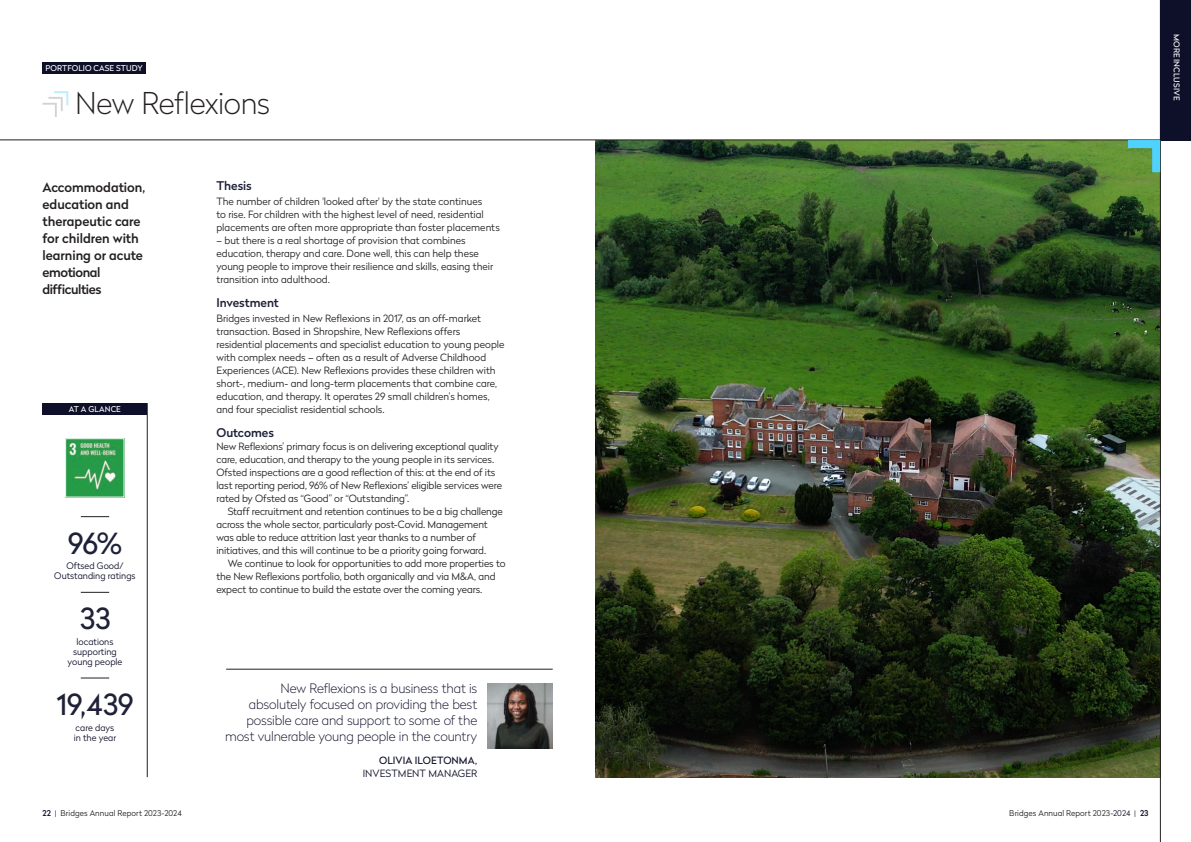
<style>
.page{position:relative;width:1191px;height:842px;background:#fff}
.page>*{position:absolute;margin:0;border:0;box-sizing:border-box;transform-origin:0 0}
.BODY_-_COPY{font:100 30px "Radikal";letter-spacing:-.02em;color:#231f20}
.Blue_Subtitle_12pt{font:29px "Radikal";letter-spacing:-.005em;color:#1e2137}
.BODY_-_COPY-2{font:100 13px/16px "Radikal";letter-spacing:-.01em;color:#0e0f28;text-align:right}
.Blue_Subtitle_20pt{font:500 13px/17px "Radikal";letter-spacing:-.005em;color:#231f20}
.Blue_Subtitle_12pt_-_Left{font:500 12px "Radikal";letter-spacing:-.005em;color:#1e2137}
.Blue_Subtitle_12pt_-_Left-2{font:300 10px/13px "Radikal";letter-spacing:-.005em;color:#231f20}
.Blue_Subtitle_12pt-2{font:300 10px/13px "Radikal";letter-spacing:.005em;color:#0e0f28;text-align:right}
.BODY_-_COPY-3{font:300 9px/10px "Radikal";color:#0e0f28;text-align:center}
.t1{font:300 8px "Radikal";letter-spacing:.01em;color:#231f20}
.BODY_-_COPY-4{font:8px "Radikal";letter-spacing:.015em;color:#fff}
.s1{font-weight:400}
.s2{font-weight:500;color:#0e0f28}
.s3{color:#0e0f28}
</style>
<div class="page">
<img style="left:595px;top:141px;width:565px;height:636px">
<div style="left:43px;top:62px;width:103px;height:12px;background:#0e0f28"></div>
<hr style="left:1160px;top:0;width:1px;height:842px;background:#231f20">
<hr style="left:0;top:140px;width:1191px;height:1px;background:#231f20">
<div style="left:1160px;top:0;width:31px;height:140px;background:#0e0f28"></div>
<img style="left:67px;top:440px;width:55px;height:55px">
<div style="left:65px;top:438px;width:59px;height:59px;border:1px solid #fff"></div>
<svg style="left:81px;top:516px;width:28px;height:1px"></svg>
<svg style="left:81px;top:592px;width:28px;height:1px"></svg>
<svg style="left:81px;top:678px;width:28px;height:1px"></svg>
<hr style="left:147px;top:403px;width:1px;height:374px;background:#231f20">
<div style="left:43px;top:403px;width:104px;height:12px;background:#0e0f28"></div>
<svg style="left:1128px;top:140px;width:32px;height:32px"></svg>
<img style="left:488px;top:683px;width:65px;height:65px">
<hr style="left:226px;top:669px;width:327px;height:1px;background:#231f20">
<svg style="left:43px;top:91px;width:25px;height:26px"></svg>
<p class="BODY_-_COPY-4" style="left:45px;top:63px;width:99px">PORTFOLIO CASE STUDY</p>
<p class="BODY_-_COPY" style="left:75px;top:82px;width:196px">New Reflexions</p>
<p class="BODY_-_COPY-4" style="left:1182px;top:34px;width:68px;rotate:90deg">MORE INCLUSIVE</p>
<p class="Blue_Subtitle_20pt" style="left:43px;top:178px;width:104px">Accommodation, education and therapeutic care for children with learning or acute emotional difficulties</p>
<p class="Blue_Subtitle_12pt_-_Left" style="left:216px;top:177px;width:37px">Thesis</p>
<p class="Blue_Subtitle_12pt_-_Left-2" style="left:216px;top:194px;width:285px">The number of children 'looked after' by the state continues<br>to rise. For children with the highest level of need, residential placements are often more appropriate than foster placements</p>
<p class="Blue_Subtitle_12pt_-_Left-2" style="left:216px;top:233px;width:278px">– but there is a real shortage of provision that combines education, therapy and care. Done well, this can help these young people to improve their resilience and skills, easing their transition into adulthood.</p>
<p class="Blue_Subtitle_12pt_-_Left" style="left:216px;top:294px;width:64px">Investment</p>
<p class="Blue_Subtitle_12pt_-_Left-2" style="left:216px;top:311px;width:289px">Bridges invested in New Reflexions in 2017, as an off-market transaction. Based in Shropshire, New Reflexions offers residential placements and specialist education to young people with complex needs – often as a result of Adverse Childhood Experiences (ACE). New Reflexions provides these children with short-, medium- and long-term placements that combine care, education, and therapy. It operates 29 small children’s homes, and four specialist residential schools.</p>
<p class="Blue_Subtitle_12pt_-_Left" style="left:216px;top:424px;width:59px">Outcomes</p>
<p class="Blue_Subtitle_12pt_-_Left-2" style="left:216px;top:439px;width:287px">New Reflexions’ primary focus is on delivering exceptional quality care, education, and therapy to the young people in its services.<br>Ofsted inspections are a good reflection of this: at the end of its last reporting period, 96% of New Reflexions’ eligible services were rated by Ofsted as “Good” or “Outstanding”.</p>
<p class="Blue_Subtitle_12pt_-_Left-2" style="left:216px;top:504px;width:288px;text-indent:11px">Staff recruitment and retention continues to be a big challenge across the whole sector, particularly post-Covid. Management was able to reduce attrition last year thanks to a number of initiatives, and this will continue to be a priority going forward.</p>
<p class="Blue_Subtitle_12pt_-_Left-2" style="left:216px;top:556px;width:290px;text-indent:11px">We continue to look for opportunities to add more properties to the New Reflexions portfolio, both organically and via M&amp;A, and expect to continue to build the estate over the coming years.</p>
<p class="BODY_-_COPY-4" style="left:69px;top:403px;width:53px">AT A GLANCE</p>
<p class="Blue_Subtitle_12pt" style="left:68px;top:523px;width:56px">96%</p>
<p class="BODY_-_COPY-3" style="left:54px;top:561px;width:83px">Oftsed Good/<br>Outstanding ratings</p>
<p class="Blue_Subtitle_12pt" style="left:80px;top:598px;width:32px">33</p>
<p class="BODY_-_COPY-3" style="left:68px;top:636px;width:56px">locations supporting young people</p>
<p class="Blue_Subtitle_12pt" style="left:56px;top:684px;width:79px">19,439</p>
<p class="BODY_-_COPY-3" style="left:74px;top:722px;width:44px;text-align:left">care days in the year</p>
<p class="BODY_-_COPY-2" style="left:225px;top:680px;width:254px">New Reflexions is a business that is absolutely focused on providing the best possible care and support to some of the most vulnerable young people in the country</p>
<p class="Blue_Subtitle_12pt-2" style="left:363px;top:753px;width:116px"><span class="s1">OLIVIA ILOETONMA,<br></span>INVESTMENT MANAGER</p>
<p class="t1" style="left:43px;top:808px;width:141px"><span class="s2">22</span> | Bridges Annual Report 2023-2024</p>
<p class="t1" style="left:1009px;top:808px;width:141px">Bridges Annual Report 2023<span class="s3">-2024</span> | <span class="s2">23</span></p>
</div>
